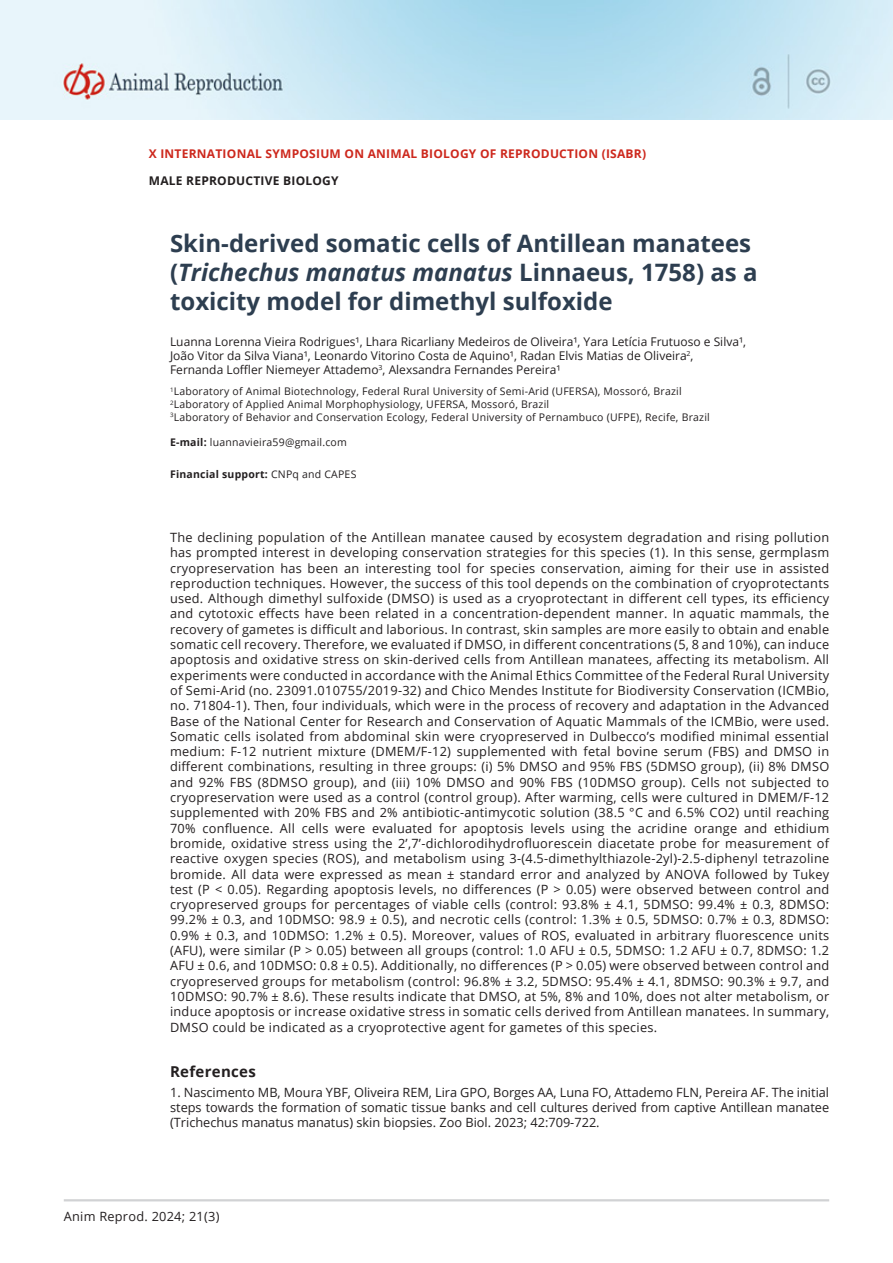
<style>
.page{position:relative;width:893px;height:1263px;background:#fff}
.page>*{position:absolute;margin:0;border:0;box-sizing:border-box;transform-origin:0 0}
.ArticleTitle{font:700 24px/28.8px "Open Sans";color:#2d3e50}
.ReferenceHead{font:700 15px "Open Sans";letter-spacing:.02em;color:#231f20}
.Abstract{font:12.75px/15.3px "Open Sans";letter-spacing:.02em;color:#231f20;text-align:justify}
.Reference{font:12.75px/15.3px "Open Sans";color:#231f20;text-align:justify}
.Authors{font:12px/14.4px "Open Sans";color:#231f20}
.t1{font:700 12px "Open Sans";letter-spacing:.02em;color:#cd281d}
.t2{font:700 12px "Open Sans";letter-spacing:.02em;color:#231f20}
.Affiliations{font:10.5px "Open Sans";letter-spacing:.02em;color:#231f20}
.Correspondence{font:10.5px "Open Sans";letter-spacing:.02em;color:#231f20}
.Funding{font:700 10.5px "Open Sans";letter-spacing:.02em;color:#231f20}
.s1{font-style:italic}
.s2{font-weight:700}
.s3{font-weight:400}
</style>
<div class="page">
<img style="left:1px;top:1px;width:892px;height:118px">
<hr style="left:64px;top:1199px;width:765px;height:2px;background:#d1d2d4">
<p class="t1" style="left:149px;top:146px;width:35px">X Inter</p>
<p class="t1" style="left:197px;top:146px;width:19px">natio</p>
<p class="t1" style="left:237px;top:146px;width:46px">nal Symposium</p>
<p class="t1" style="left:345px;top:146px;width:51px">on Animal</p>
<p class="t1" style="left:421px;top:146px;width:17px">Biology</p>
<p class="t1" style="left:480px;top:146px;width:37px">of Reproductio</p>
<p class="t1" style="left:588px;top:146px;width:59px">n (ISABR)</p>
<p class="t2" style="left:149px;top:172px;width:191px">MALE REPRODUCTIVE BIOLOGY</p>
<p class="ArticleTitle" style="left:170px;top:229px;width:589px">Skin-derived somatic cells of Antillean manatees (<span class="s1">Trichechus manatus manatus</span> Linnaeus, 1758) as a toxicity model for dimethyl sulfoxide</p>
<p class="Authors" style="left:170px;top:334px;width:578px">Luanna Lorenna Vieira Rodrigues¹, Lhara Ricarliany Medeiros de Oliveira¹, Yara Letícia Frutuoso e Silva¹,<br>João Vitor da Silva Viana¹, Leonardo Vitorino Costa de Aquino¹, Radan Elvis Matias de Oliveira<sup>2</sup>,<br>Fernanda Loffler Niemeyer Attademo<sup>3</sup>, Alexsandra Fernandes Pereira¹</p>
<p class="Affiliations" style="left:170px;top:384px;width:513px"><sup>1</sup>Laboratory of Animal Biotechnology, Federal Rural University of Semi-Arid (UFERSA), Mossoró, Brazil</p>
<p class="Affiliations" style="left:170px;top:397px;width:381px"><sup>2</sup>Laboratory of Applied Animal Morphophysiology, UFERSA, Mossoró, Brazil</p>
<p class="Affiliations" style="left:170px;top:410px;width:541px"><sup>3</sup>Laboratory of Behavior and Conservation Ecology, Federal University of Pernambuco (UFPE), Recife, Brazil</p>
<p class="Correspondence" style="left:170px;top:435px;width:178px"><span class="s2">E-mail:</span> luannavieira59@gmail.com</p>
<p class="Funding" style="left:170px;top:466px;width:188px">Financial support: <span class="s3">CNPq and CAPES</span></p>
<p class="Abstract" style="left:170px;top:529px;width:661px">The declining population of the Antillean manatee caused by ecosystem degradation and rising pollution has prompted interest in developing conservation strategies for this species (1). In this sense, germplasm cryopreservation has been an interesting tool for species conservation, aiming for their use in assisted reproduction techniques. However, the success of this tool depends on the combination of cryoprotectants used. Although dimethyl sulfoxide (DMSO) is used as a cryoprotectant in different cell types, its efficiency and cytotoxic effects have been related in a concentration-dependent manner. In aquatic mammals, the recovery of gametes is difficult and laborious. In contrast, skin samples are more easily to obtain and enable somatic cell recovery. Therefore, we evaluated if DMSO, in different concentrations (5, 8 and 10%), can induce apoptosis and oxidative stress on skin-derived cells from Antillean manatees, affecting its metabolism. All experiments were conducted in accordance with the Animal Ethics Committee of the Federal Rural University of Semi-Arid (no. 23091.010755/2019-32) and Chico Mendes Institute for Biodiversity Conservation (ICMBio, no. 71804-1). Then, four individuals, which were in the process of recovery and adaptation in the Advanced Base of the National Center for Research and Conservation of Aquatic Mammals of the ICMBio, were used.<br>Somatic cells isolated from abdominal skin were cryopreserved in Dulbecco’s modified minimal essential medium: F-12 nutrient mixture (DMEM/F-12) supplemented with fetal bovine serum (FBS) and DMSO in different combinations, resulting in three groups: (i) 5% DMSO and 95% FBS (5DMSO group), (ii) 8% DMSO and 92% FBS (8DMSO group), and (iii) 10% DMSO and 90% FBS (10DMSO group). Cells not subjected to cryopreservation were used as a control (control group). After warming, cells were cultured in DMEM/F-12 supplemented with 20% FBS and 2% antibiotic-antimycotic solution (38.5 °C and 6.5% CO2) until reaching 70% confluence. All cells were evaluated for apoptosis levels using the acridine orange and ethidium bromide, oxidative stress using the 2’,7’-dichlorodihydrofluorescein diacetate probe for measurement of reactive oxygen species (ROS), and metabolism using 3-(4.5-dimethylthiazole-2yl)-2.5-diphenyl tetrazoline bromide. All data were expressed as mean ± standard error and analyzed by ANOVA followed by Tukey test (P &lt; 0.05). Regarding apoptosis levels, no differences (P &gt; 0.05) were observed between control and cryopreserved groups for percentages of viable cells (control: 93.8% ± 4.1, 5DMSO: 99.4% ± 0.3, 8DMSO:<br>99.2% ± 0.3, and 10DMSO: 98.9 ± 0.5), and necrotic cells (control: 1.3% ± 0.5, 5DMSO: 0.7% ± 0.3, 8DMSO:<br>0.9% ± 0.3, and 10DMSO: 1.2% ± 0.5). Moreover, values of ROS, evaluated in arbitrary fluorescence units (AFU), were similar (P &gt; 0.05) between all groups (control: 1.0 AFU ± 0.5, 5DMSO: 1.2 AFU ± 0.7, 8DMSO: 1.2<br>AFU ± 0.6, and 10DMSO: 0.8 ± 0.5). Additionally, no differences (P &gt; 0.05) were observed between control and cryopreserved groups for metabolism (control: 96.8% ± 3.2, 5DMSO: 95.4% ± 4.1, 8DMSO: 90.3% ± 9.7, and 10DMSO: 90.7% ± 8.6). These results indicate that DMSO, at 5%, 8% and 10%, does not alter metabolism, or induce apoptosis or increase oxidative stress in somatic cells derived from Antillean manatees. In summary, DMSO could be indicated as a cryoprotective agent for gametes of this species.</p>
<p class="ReferenceHead" style="left:170px;top:1061px;width:87px">References</p>
<p class="Reference" style="left:170px;top:1084px;width:661px">1. Nascimento MB, Moura YBF, Oliveira REM, Lira GPO, Borges AA, Luna FO, Attademo FLN, Pereira AF. The initial steps towards the formation of somatic tissue banks and cell cultures derived from captive Antillean manatee (Trichechus manatus manatus) skin biopsies. Zoo Biol. 2023; 42:709-722.</p>
<p class="Abstract" style="left:64px;top:1208px;width:157px">Anim Reprod. 2024; 21(3)</p>
</div>
